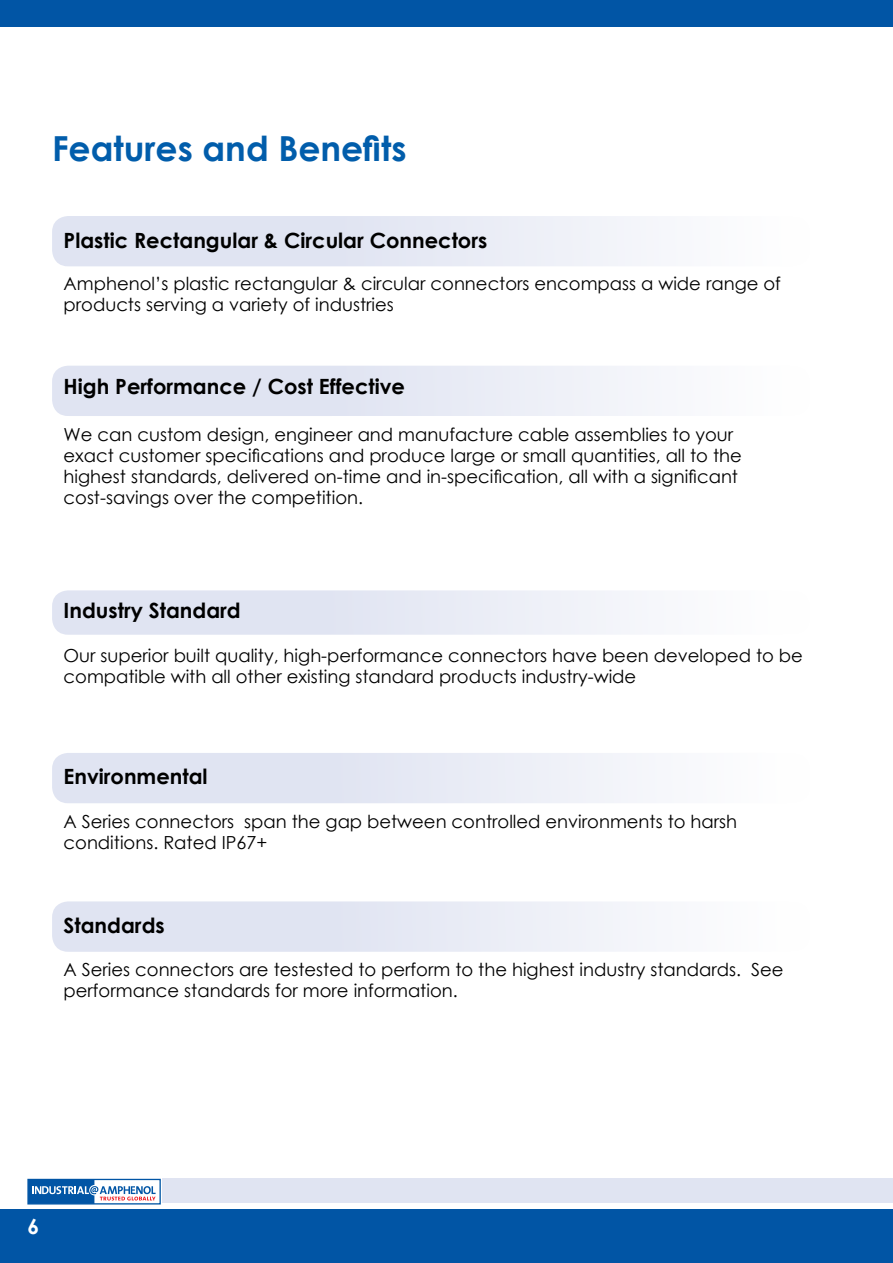
<style>
.page{position:relative;width:893px;height:1263px;background:#fff}
.page>*{position:absolute;margin:0;border:0;box-sizing:border-box;transform-origin:0 0}
.t1{font:700 34.5px "Century Gothic";color:#015dab}
.t2{font:700 21px "Century Gothic";color:#000}
.t3{font:700 21px "Century Gothic";color:#fff}
.t4{font:18px/21px "Century Gothic";color:#000}
</style>
<div class="page">
<div style="left:52px;top:590px;width:759px;height:45px;background:linear-gradient(to right,#d9deef,#fcfcfd);border-radius:16px"></div>
<div style="left:52px;top:753px;width:759px;height:50px;background:linear-gradient(to right,#d9deef,#fbfcfd);border-radius:16px"></div>
<div style="left:52px;top:216px;width:759px;height:50px;background:linear-gradient(to right,#d9deef,#fbfbfd);border-radius:16px"></div>
<div style="left:52px;top:366px;width:759px;height:50px;background:linear-gradient(to right,#d9deef,#fbfbfd);border-radius:16px"></div>
<div style="left:52px;top:901px;width:759px;height:51px;background:linear-gradient(to right,#d9deef,#fbfcfd);border-radius:16px"></div>
<div style="left:0;top:1210px;width:893px;height:53px;background:#0155a5"></div>
<div style="left:0;top:0;width:893px;height:26px;background:#0155a5"></div>
<div style="left:161px;top:1178px;width:732px;height:25px;background:#e0e4f2"></div>
<div style="left:27px;top:1179px;width:134px;height:25px;border:1px solid #0155a5"></div>
<svg style="left:28px;top:1179px;width:128px;height:25px"></svg>
<h1 class="t1" style="left:52px;top:122px;width:356px">Features and Benefits</h1>
<p class="t2" style="left:64px;top:232px;width:425px">Plastic Rectangular &amp; Circular Connectors</p>
<p class="t4" style="left:64px;top:275px;width:719px">Amphenol’s plastic rectangular &amp; circular connectors encompass a wide range of products serving a variety of industries</p>
<p class="t2" style="left:64px;top:379px;width:343px">High Performance / Cost Effective</p>
<p class="t4" style="left:64px;top:425px;width:680px">We can custom design, engineer and manufacture cable assemblies to your exact customer specifications and produce large or small quantities, all to the highest standards, delivered on-time and in-specification, all with a significant cost-savings over the competition.</p>
<p class="t2" style="left:64px;top:602px;width:179px">Industry Standard</p>
<p class="t4" style="left:64px;top:647px;width:741px">Our superior built quality, high-performance connectors have been developed to be compatible with all other existing standard products industry-wide</p>
<p class="t2" style="left:64px;top:769px;width:146px">Environmental</p>
<p class="t4" style="left:64px;top:812px;width:675px">A Series connectors span the gap between controlled environments to harsh conditions. Rated IP67+</p>
<p class="t2" style="left:64px;top:917px;width:103px">Standards</p>
<p class="t4" style="left:64px;top:961px;width:721px">A Series connectors are testested to perform to the highest industry standards. See performance standards for more information.</p>
<p class="t3" style="left:27px;top:1218px;width:13px">6</p>
</div>
